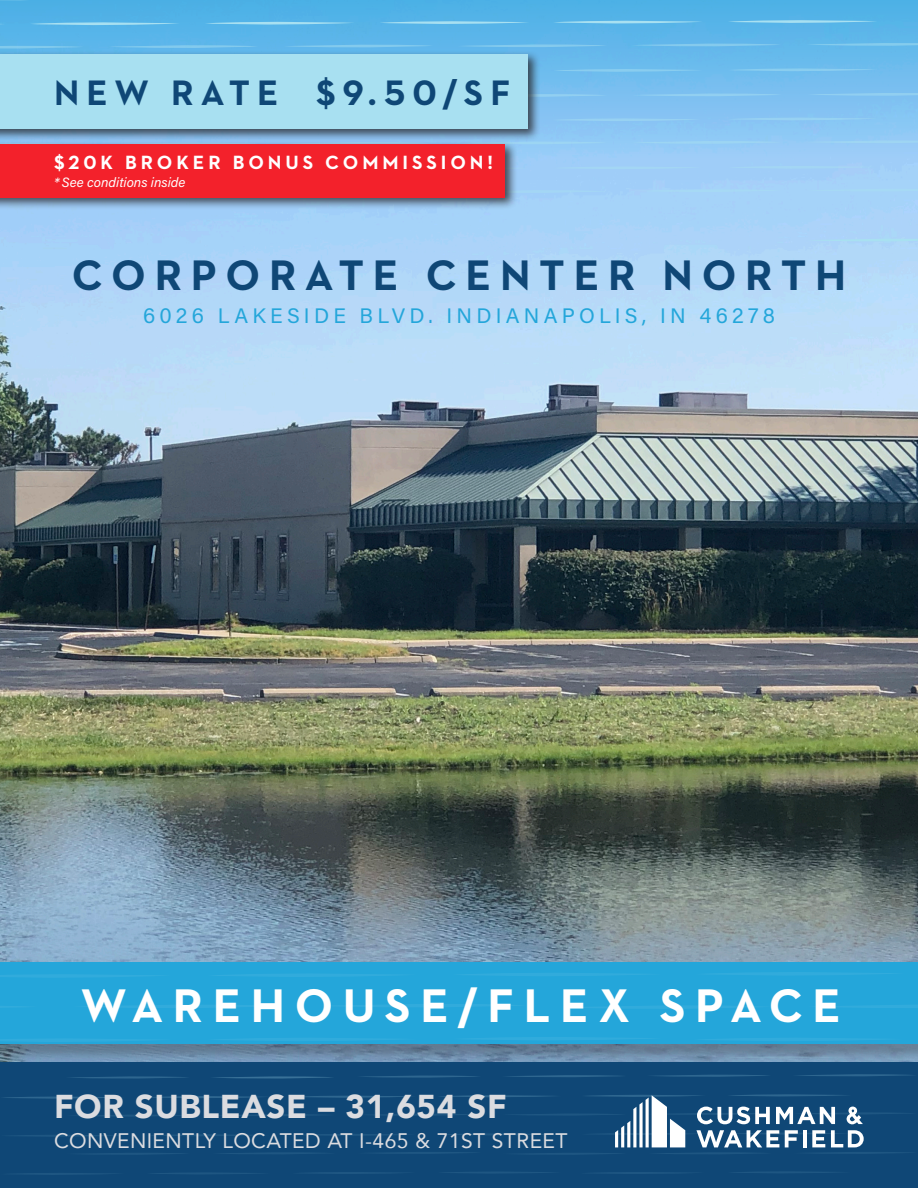
<style>
.page{position:relative;width:918px;height:1188px;background:#fff}
.page>*{position:absolute;margin:0;border:0;box-sizing:border-box;transform-origin:0 0}
.t1{font:700 48px "Neutraface 2 Text";letter-spacing:.2em;color:#fff}
.t2{font:700 43.5px "Neutraface 2 Text";letter-spacing:.2em;color:#0f4776}
.t3{font:700 36px "Neutraface 2 Text";letter-spacing:.2em;color:#0f4776}
.t4{font:900 33px "Avenir";letter-spacing:.02em;color:#dbdce0}
.t5{font:21px "Acumin Pro";letter-spacing:.2em;color:#24a6da}
.t6{font:21px "Avenir";letter-spacing:.02em;color:#dbdce0}
.t7{font:700 19.5px "Neutraface 2 Text";letter-spacing:.2em;color:#fff}
.t8{font:italic 13.5px "Acumin Pro";color:#fff}
</style>
<div class="page">
<img style="left:0;top:180px;width:918px;height:783px">
<div style="left:0;top:1062px;width:918px;height:126px;background:#0f4776"></div>
<svg style="left:214px;top:1076px;width:118px;height:3px"></svg>
<svg style="left:736px;top:1172px;width:97px;height:1px"></svg>
<svg style="left:508px;top:1075px;width:110px;height:2px"></svg>
<svg style="left:655px;top:1075px;width:113px;height:2px"></svg>
<svg style="left:798px;top:1074px;width:114px;height:2px"></svg>
<svg style="left:71px;top:1076px;width:115px;height:3px"></svg>
<svg style="left:363px;top:1075px;width:114px;height:3px"></svg>
<svg style="left:447px;top:1172px;width:102px;height:1px"></svg>
<svg style="left:318px;top:1172px;width:67px;height:2px"></svg>
<svg style="left:607px;top:1172px;width:67px;height:2px"></svg>
<svg style="left:155px;top:1173px;width:100px;height:1px"></svg>
<svg style="left:23px;top:1173px;width:81px;height:2px"></svg>
<div style="left:0;top:0;width:918px;height:180px;background:linear-gradient(to bottom,#4aafe6,#a6d0fa)"></div>
<svg style="left:4px;top:1094px;width:902px;height:61px"></svg>
<div style="left:0;top:965px;width:918px;height:98px;background:#231f20;opacity:.3"></div>
<div style="left:0;top:963px;width:918px;height:81px;background:#24a6da"></div>
<svg style="left:718px;top:972px;width:174px;height:3px"></svg>
<svg style="left:465px;top:973px;width:176px;height:3px"></svg>
<svg style="left:217px;top:974px;width:169px;height:3px"></svg>
<svg style="left:0;top:975px;width:155px;height:2px"></svg>
<svg style="left:0;top:1006px;width:22px;height:2px"></svg>
<svg style="left:88px;top:1005px;width:171px;height:3px"></svg>
<svg style="left:347px;top:1004px;width:170px;height:3px"></svg>
<svg style="left:471px;top:1037px;width:177px;height:3px"></svg>
<svg style="left:576px;top:1006px;width:180px;height:3px"></svg>
<svg style="left:822px;top:1005px;width:96px;height:3px"></svg>
<svg style="left:219px;top:1038px;width:176px;height:3px"></svg>
<svg style="left:705px;top:1038px;width:176px;height:3px"></svg>
<svg style="left:0;top:1039px;width:139px;height:3px"></svg>
<svg style="left:517px;top:140px;width:90px;height:6px"></svg>
<svg style="left:517px;top:189px;width:90px;height:5px"></svg>
<svg style="left:727px;top:116px;width:150px;height:6px"></svg>
<svg style="left:631px;top:140px;width:150px;height:5px"></svg>
<svg style="left:806px;top:139px;width:112px;height:6px"></svg>
<svg style="left:728px;top:164px;width:150px;height:6px"></svg>
<svg style="left:553px;top:165px;width:150px;height:6px"></svg>
<svg style="left:631px;top:188px;width:150px;height:6px"></svg>
<svg style="left:806px;top:187px;width:112px;height:6px"></svg>
<svg style="left:517px;top:166px;width:12px;height:5px"></svg>
<svg style="left:807px;top:237px;width:111px;height:6px"></svg>
<svg style="left:457px;top:43px;width:150px;height:6px"></svg>
<svg style="left:728px;top:19px;width:150px;height:6px"></svg>
<svg style="left:553px;top:19px;width:150px;height:6px"></svg>
<svg style="left:631px;top:42px;width:150px;height:6px"></svg>
<svg style="left:806px;top:42px;width:112px;height:5px"></svg>
<svg style="left:728px;top:67px;width:150px;height:6px"></svg>
<svg style="left:553px;top:68px;width:150px;height:5px"></svg>
<svg style="left:0;top:0;width:84px;height:2px"></svg>
<svg style="left:379px;top:20px;width:150px;height:6px"></svg>
<svg style="left:205px;top:20px;width:150px;height:6px"></svg>
<svg style="left:30px;top:21px;width:150px;height:6px"></svg>
<svg style="left:0;top:21px;width:5px;height:6px"></svg>
<svg style="left:0;top:44px;width:84px;height:6px"></svg>
<svg style="left:108px;top:44px;width:150px;height:5px"></svg>
<svg style="left:283px;top:43px;width:150px;height:6px"></svg>
<svg style="left:541px;top:93px;width:66px;height:5px"></svg>
<svg style="left:632px;top:92px;width:150px;height:6px"></svg>
<svg style="left:807px;top:91px;width:111px;height:6px"></svg>
<svg style="left:552px;top:117px;width:150px;height:6px"></svg>
<div style="left:0;top:51px;width:541px;height:90px;background:#231f20;opacity:.75"></div>
<div style="left:0;top:54px;width:528px;height:74px;background:#a8e0f1"></div>
<div style="left:0;top:141px;width:517px;height:69px;background:#231f20;opacity:.75"></div>
<div style="left:0;top:144px;width:504px;height:53px;background:#f3212b"></div>
<p class="t3" style="left:54px;top:70px;width:458px">NEW RATE $9.50/SF</p>
<p class="t7" style="left:54px;top:150px;width:440px">$20K BROKER BONUS COMMISSION!</p>
<p class="t8" style="left:54px;top:173px;width:133px">* See conditions inside</p>
<p class="t2" style="left:72px;top:248px;width:776px">CORPORATE CENTER NORTH</p>
<p class="t5" style="left:143px;top:301px;width:633px">6026 LAKESIDE BLVD. INDIANAPOLIS, IN 46278</p>
<p class="t1" style="left:81px;top:975px;width:762px">WAREHOUSE/FLEX SPACE</p>
<p class="t4" style="left:54px;top:1078px;width:454px">FOR SUBLEASE – 31,654 SF</p>
<p class="t6" style="left:54px;top:1124px;width:515px">CONVENIENTLY LOCATED AT I-465 &amp; 71ST STREET</p>
</div>
